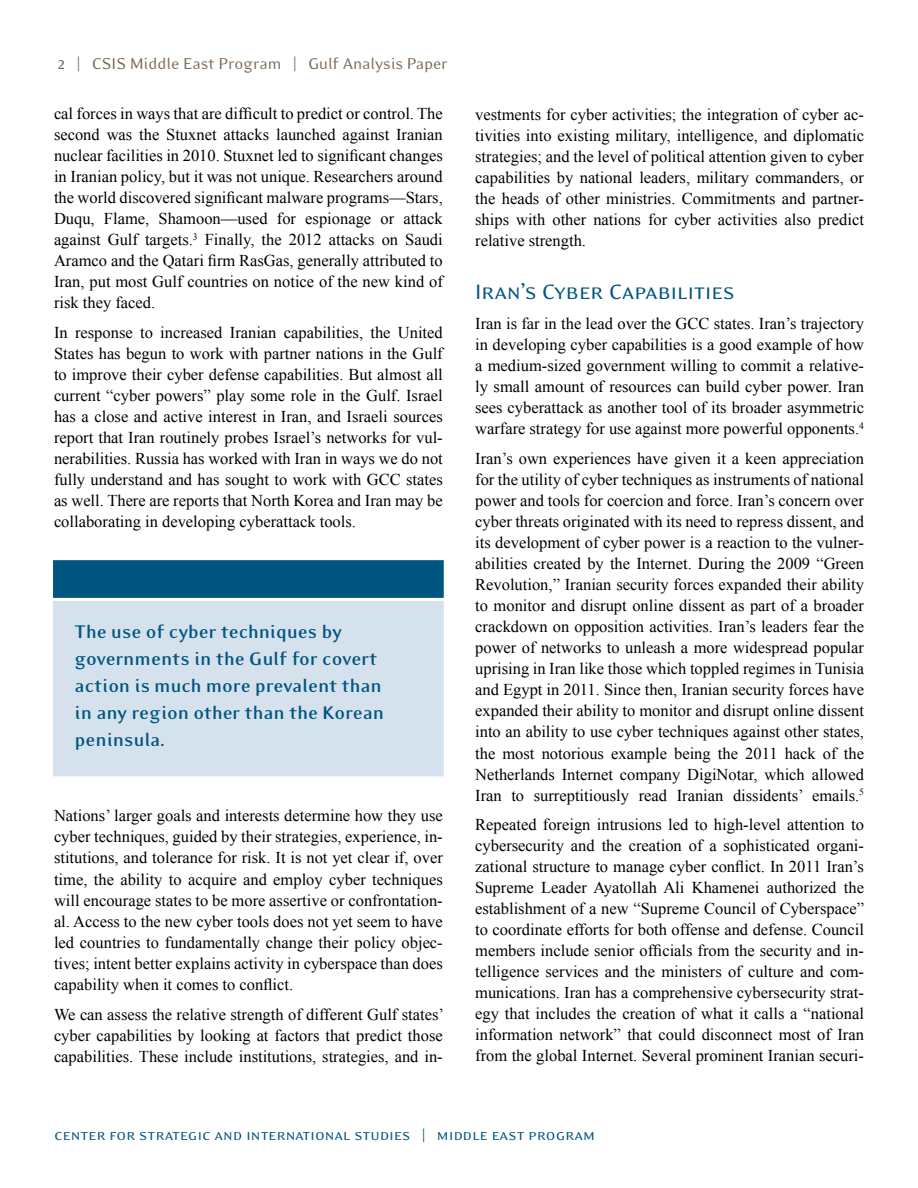
<style>
.page{position:relative;width:918px;height:1188px;background:#fff}
.page>*{position:absolute;margin:0;border:0;box-sizing:border-box;transform-origin:0 0}
.t1{font:24px "Eidetic Modern Smallcaps";letter-spacing:-.01em;color:#005581}
.t2{font:700 21px/27px "Eidetic Modern";letter-spacing:-.01em;color:#005581}
.t3{font:18px "Eidetic Modern";letter-spacing:-.01em;color:#7c6a55}
.t4{font:16.5px/21px "Times New Roman";color:#000;text-align:justify}
.t5{font:16.5px "Eidetic Modern Smallcaps";letter-spacing:.005em;color:#005581}
</style>
<div class="page">
<div style="left:53px;top:602px;width:391px;height:175px;background:#d5e1ec"></div>
<svg style="left:53px;top:560px;width:391px;height:42px;background:#18658d"></svg>
<p class="t3" style="left:57px;top:54px;width:392px">2 | CSIS Middle East Program | Gulf Analysis Paper</p>
<p class="t4" style="left:54px;top:103px;width:390px">cal forces in ways that are difficult to predict or control. The second was the Stuxnet attacks launched against Iranian nuclear facilities in 2010. Stuxnet led to significant changes in Iranian policy, but it was not unique. Researchers around the world discovered significant malware programs—Stars, Duqu, Flame, Shamoon—used for espionage or attack against Gulf targets.<sup>3</sup> Finally, the 2012 attacks on Saudi Aramco and the Qatari firm RasGas, generally attributed to Iran, put most Gulf countries on notice of the new kind of risk they faced.</p>
<p class="t4" style="left:54px;top:322px;width:390px">In response to increased Iranian capabilities, the United States has begun to work with partner nations in the Gulf to improve their cyber defense capabilities. But almost all current “cyber powers” play some role in the Gulf. Israel has a close and active interest in Iran, and Israeli sources report that Iran routinely probes Israel’s networks for vul&shy;nerabilities. Russia has worked with Iran in ways we do not fully understand and has sought to work with GCC states as well. There are reports that North Korea and Iran may be collaborating in developing cyberattack tools.</p>
<p class="t2" style="left:75px;top:619px;width:311px">The use of cyber techniques by governments in the Gulf for covert action is much more prevalent than in any region other than the Korean peninsula.</p>
<p class="t4" style="left:54px;top:805px;width:390px">Nations’ larger goals and interests determine how they use cyber techniques, guided by their strategies, experience, in&shy;stitutions, and tolerance for risk. It is not yet clear if, over time, the ability to acquire and employ cyber techniques will encourage states to be more assertive or confrontation&shy;al. Access to the new cyber tools does not yet seem to have led countries to fundamentally change their policy objec&shy;tives; intent better explains activity in cyberspace than does capability when it comes to conflict.</p>
<p class="t4" style="left:54px;top:1003px;width:392px">We can assess the relative strength of different Gulf states’ cyber capabilities by looking at factors that predict those capabilities. These include institutions, strategies, and in-</p>
<p class="t4" style="left:475px;top:103px;width:390px">vestments for cyber activities; the integration of cyber ac&shy;tivities into existing military, intelligence, and diplomatic strategies; and the level of political attention given to cyber capabilities by national leaders, military commanders, or the heads of other ministries. Commitments and partner&shy;ships with other nations for cyber activities also predict relative strength.</p>
<h1 class="t1" style="left:475px;top:280px;width:261px">Iran’s Cyber Capabilities</h1>
<p class="t4" style="left:475px;top:313px;width:390px">Iran is far in the lead over the GCC states. Iran’s trajectory in developing cyber capabilities is a good example of how a medium-sized government willing to commit a relative&shy;ly small amount of resources can build cyber power. Iran sees cyberattack as another tool of its broader asymmetric warfare strategy for use against more powerful opponents.<sup>4</sup></p>
<p class="t4" style="left:475px;top:448px;width:390px">Iran’s own experiences have given it a keen appreciation for the utility of cyber techniques as instruments of national power and tools for coercion and force. Iran’s concern over cyber threats originated with its need to repress dissent, and its development of cyber power is a reaction to the vulner&shy;abilities created by the Internet. During the 2009 “Green Revolution,” Iranian security forces expanded their ability to monitor and disrupt online dissent as part of a broader crackdown on opposition activities. Iran’s leaders fear the power of networks to unleash a more widespread popular uprising in Iran like those which toppled regimes in Tunisia and Egypt in 2011. Since then, Iranian security forces have expanded their ability to monitor and disrupt online dissent into an ability to use cyber techniques against other states, the most notorious example being the 2011 hack of the Netherlands Internet company DigiNotar, which allowed Iran to surreptitiously read Iranian dissidents’ emails.<sup>5</sup></p>
<p class="t4" style="left:475px;top:814px;width:390px">Repeated foreign intrusions led to high-level attention to cybersecurity and the creation of a sophisticated organi&shy;zational structure to manage cyber conflict. In 2011 Iran’s Supreme Leader Ayatollah Ali Khamenei authorized the establishment of a new “Supreme Council of Cyberspace” to coordinate efforts for both offense and defense. Council members include senior officials from the security and in&shy;telligence services and the ministers of culture and com&shy;munications. Iran has a comprehensive cybersecurity strat&shy;egy that includes the creation of what it calls a “national information network” that could disconnect most of Iran from the global Internet. Several prominent Iranian securi-</p>
<p class="t5" style="left:54px;top:1127px;width:542px">center for strategic and international studies | middle east program</p>
</div>
